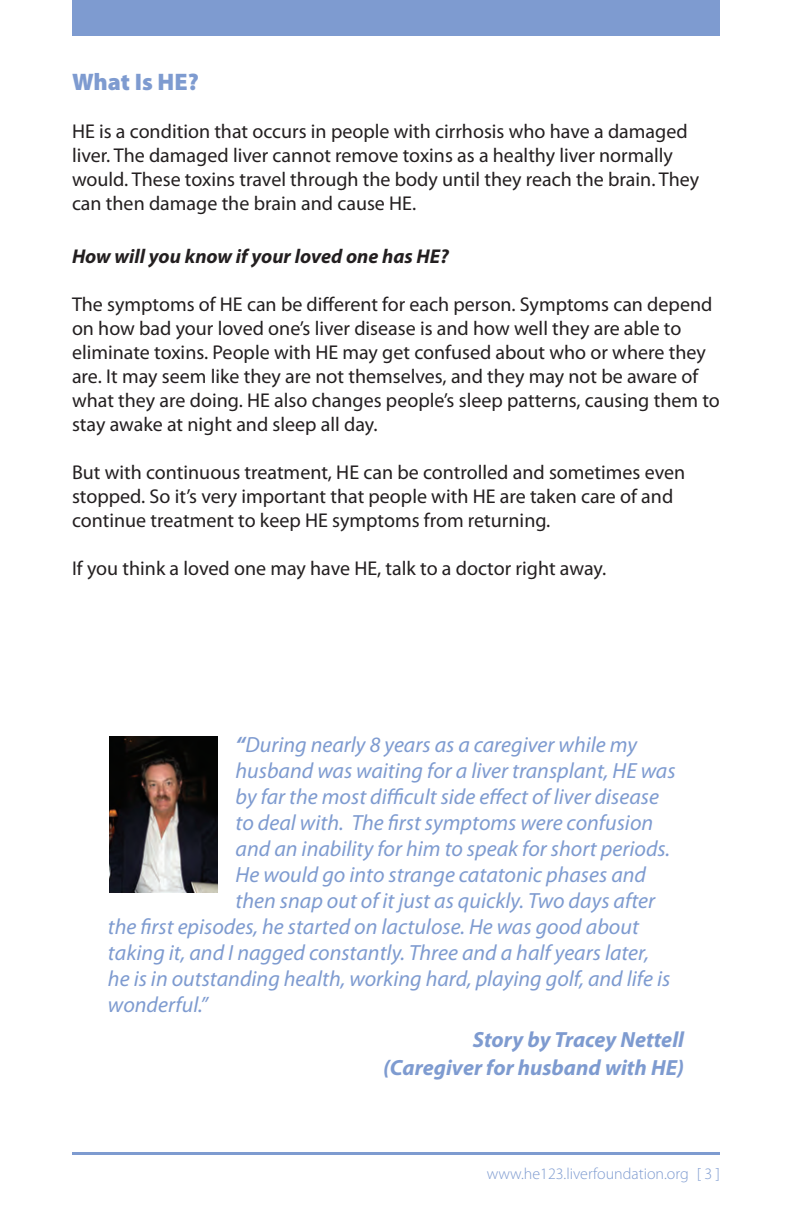
<style>
.page{position:relative;width:792px;height:1224px;background:#fff}
.page>*{position:absolute;margin:0;border:0;box-sizing:border-box;transform-origin:0 0}
.t1{font:900 24px "Myriad Pro";letter-spacing:-.005em;color:#7e9bd0}
.t2{font:italic 22px "Myriad Pro";color:#7e9bd0}
.t3{font:italic 700 22px/28px "Myriad Pro";color:#7e9bd0;text-align:right}
.t4{font:20px/24px "Myriad Pro";color:#231f20}
.t5{font:italic 700 20px "Myriad Pro";color:#231f20}
.t6{font:300 16px "Myriad Pro";color:#7e9bd0}
.s1{font-weight:700}
</style>
<div class="page">
<div style="left:72px;top:0;width:648px;height:36px;background:#7e9bd0"></div>
<hr style="left:72px;top:1152px;width:648px;height:2px;background:#7e9bd0">
<img style="left:110px;top:737px;width:108px;height:156px">
<p class="t1" style="left:72px;top:66px;width:128px">What Is HE?</p>
<p class="t4" style="left:72px;top:119px;width:629px">HE is a condition that occurs in people with cirrhosis who have a damaged liver. The damaged liver cannot remove toxins as a healthy liver normally would. These toxins travel through the body until they reach the brain. They can then damage the brain and cause HE.</p>
<p class="t5" style="left:72px;top:243px;width:378px">How will you know if your loved one has HE?</p>
<p class="t4" style="left:72px;top:292px;width:649px">The symptoms of HE can be different for each person. Symptoms can depend on how bad your loved one’s liver disease is and how well they are able to eliminate toxins. People with HE may get confused about who or where they are. It may seem like they are not themselves, and they may not be aware of what they are doing. HE also changes people’s sleep patterns, causing them to stay awake at night and sleep all day.</p>
<p class="t4" style="left:72px;top:460px;width:615px">But with continuous treatment, HE can be controlled and sometimes even stopped. So it’s very important that people with HE are taken care of and continue treatment to keep HE symptoms from returning.</p>
<p class="t4" style="left:72px;top:556px;width:536px">If you think a loved one may have HE, talk to a doctor right away.</p>
<p class="t2" style="left:236px;top:731px;width:403px"><span class="s1">“</span>During nearly 8 years as a caregiver while my</p>
<p class="t2" style="left:236px;top:757px;width:441px">husband was waiting for a liver transplant, HE was</p>
<p class="t2" style="left:236px;top:783px;width:425px">by far the most difficult side effect of liver disease</p>
<p class="t2" style="left:236px;top:809px;width:419px">to deal with. The first symptoms were confusion</p>
<p class="t2" style="left:236px;top:835px;width:436px">and an inability for him to speak for short periods.</p>
<p class="t2" style="left:236px;top:861px;width:412px">He would go into strange catatonic phases and</p>
<p class="t2" style="left:236px;top:887px;width:421px">then snap out of it just as quickly. Two days after</p>
<p class="t2" style="left:108px;top:913px;width:532px">the first episodes, he started on lactulose. He was good about</p>
<p class="t2" style="left:108px;top:939px;width:543px">taking it, and I nagged constantly. Three and a half years later,</p>
<p class="t2" style="left:108px;top:965px;width:564px">he is in outstanding health, working hard, playing golf, and life is</p>
<p class="t2" style="left:108px;top:991px;width:101px">wonderful.”</p>
<p class="t3" style="left:383px;top:1025px;width:302px">Story by Tracey Nettell (Caregiver for husband with HE)</p>
<p class="t6" style="left:487px;top:1164px;width:235px">www.he123.liverfoundation.org [ 3 ]</p>
</div>
